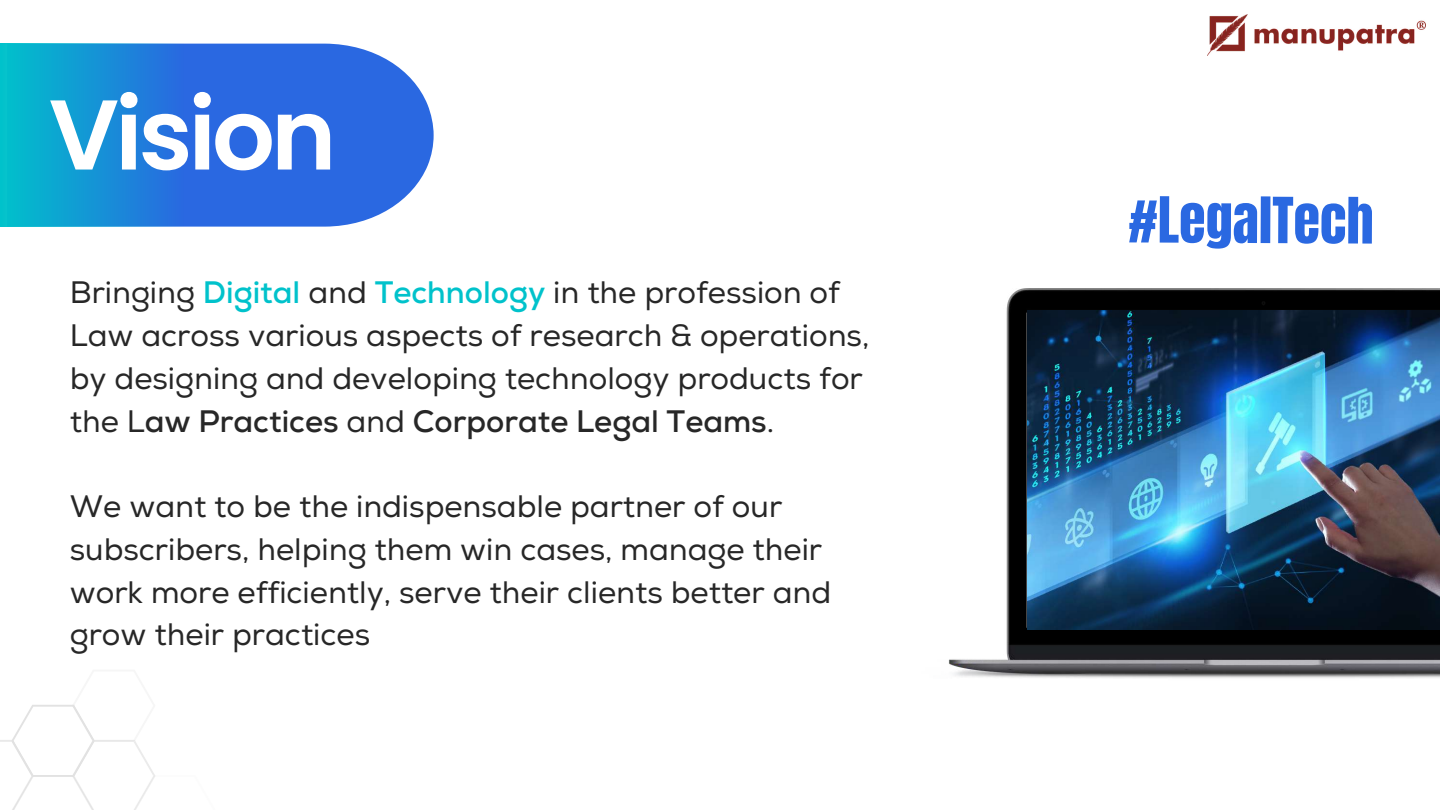
<style>
.page{position:relative;width:1440px;height:810px;background:#fff}
.page>*{position:absolute;margin:0;border:0;box-sizing:border-box;transform-origin:0 0}
.t1{font:600 99px "Poppins";letter-spacing:-.04em;color:#fff}
.t2{font:54px "Anton";letter-spacing:-.005em;color:#2a68e1}
.t3{font:31px/42.8px "Nexa";color:#272727}
.s1{font-weight:700;color:#00c2cb}
.s2{font-weight:700}
</style>
<div class="page">
<svg style="left:0;top:704px;width:155px;height:106px"></svg>
<svg style="left:184px;top:44px;width:250px;height:183px;background:#3e76e3"></svg>
<div style="left:1px;top:44px;width:183px;height:183px;background:linear-gradient(to right,#00c2cb,#2968e0)"></div>
<img style="left:1207px;top:15px;width:218px;height:41px">
<img style="left:948px;top:288px;width:492px;height:390px">
<img style="left:1027px;top:311px;width:413px;height:318px">
<h1 class="t1" style="left:49px;top:66px;width:289px">Vision</h1>
<p class="t3" style="left:70px;top:272px;width:801px">Bringing <span class="s1">Digital</span> and <span class="s1">Technology</span> in the profession of Law across various aspects of research &amp; operations, by designing and developing technology products for the L<span class="s2">aw Practices</span> and <span class="s2">Corporate Legal Teams</span>.</p>
<p class="t3" style="left:70px;top:486px;width:763px">We want to be the indispensable partner of our subscribers, helping them win cases, manage their work more efficiently, serve their clients better and grow their practices</p>
<h2 class="t2" style="left:1128px;top:182px;width:247px">#LegalTech</h2>
</div>
